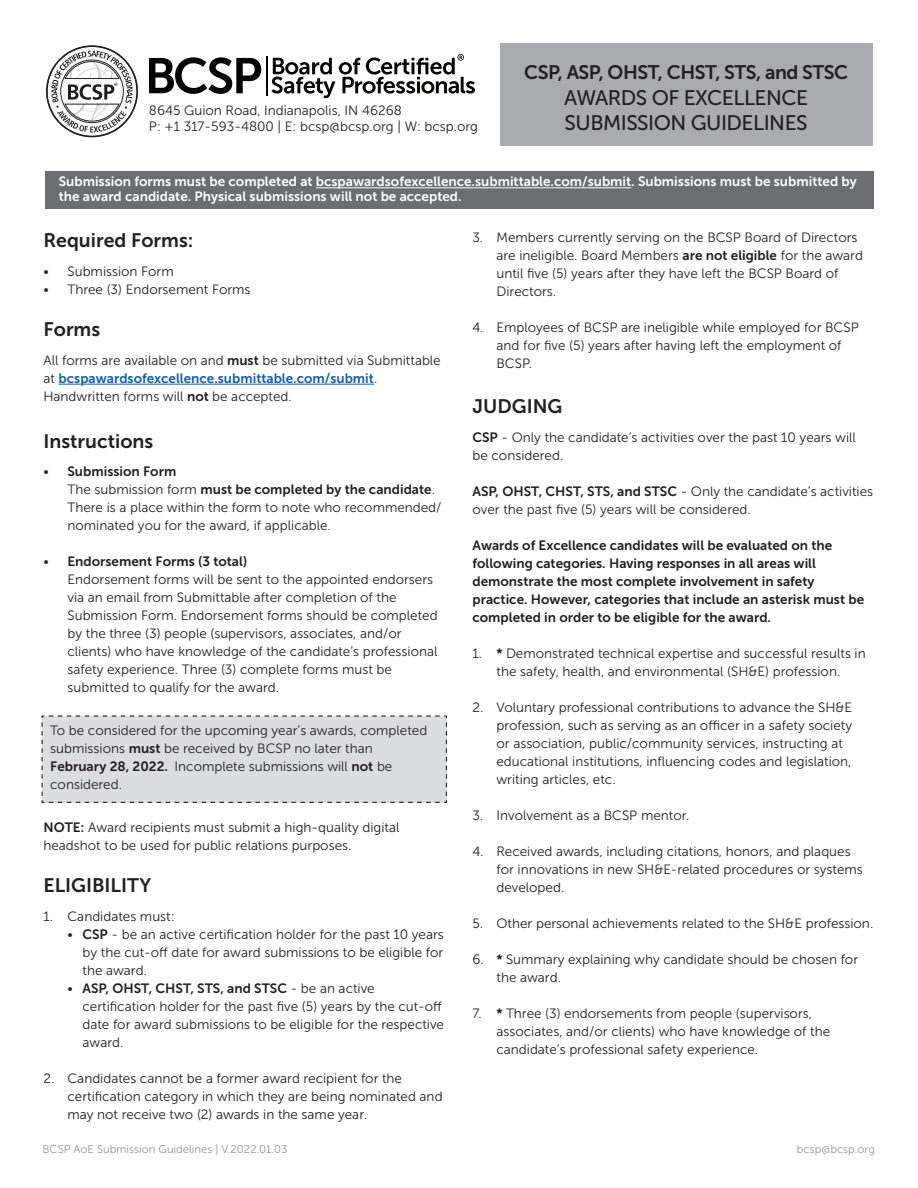
<style>
.page{position:relative;width:918px;height:1188px;background:#fff}
.page>*{position:absolute;margin:0;border:0;box-sizing:border-box;transform-origin:0 0}
.t1{font:21px/25.2px "Museo Sans 500";letter-spacing:-.025em;color:#231f20}
.subheads___BOLD{font:19.5px "Museo Sans 700";color:#231f20}
.subheads___BOLD-2{font:19.5px "Museo Sans 700";letter-spacing:-.025em;color:#231f20}
.bullet{font:13.5px/18px "Museo Sans 300";color:#231f20}
.body_text{font:13.5px/18px "Museo Sans 300";color:#231f20}
.body_text-2{font:13.5px/18px "Museo Sans 700";color:#231f20}
.t2{font:13.5px/15px "Museo Sans 700";color:#fff}
.bullet-2{font:13.5px "Museo Sans 700";color:#231f20}
.body_text-3{font:11.25px "Museo Sans 300";color:#939598}
.s1{font-family:"Museo Sans 700"}
.s2{font-family:"Museo Sans 700";color:#175d9e}
.s3{font-family:"Museo Sans 300"}
</style>
<div class="page">
<div style="left:500px;top:44px;width:372px;height:102px;background:#aaabaf"></div>
<div style="left:41px;top:715px;width:406px;height:88px;background:#dcdddf"></div>
<div style="left:45px;top:171px;width:829px;height:37px;background:#6c6d70"></div>
<hr style="left:316px;top:187px;width:315px;height:1px;background:#fff">
<hr style="left:59px;top:384px;width:315px;height:1px;background:#175d9e">
<svg style="left:46px;top:46px;width:92px;height:91px"></svg>
<svg style="left:149px;top:57px;width:112px;height:37px"></svg>
<svg style="left:272px;top:54px;width:203px;height:44px"></svg>
<hr style="left:266px;top:56px;width:1px;height:40px;background:#040503">
<p class="bullet" style="left:149px;top:101px;width:254px">8645 Guion Road, Indianapolis, IN 46268</p>
<p class="bullet" style="left:149px;top:117px;width:331px">P: +1 317-593-4800 | E: bcsp@bcsp.org | W: bcsp.org</p>
<p class="subheads___BOLD-2" style="left:524px;top:62px;width:325px">CSP, ASP, OHST, CHST, STS, and STSC</p>
<p class="t1" style="left:564px;top:85px;width:245px">AWARDS OF EXCELLENCE<br>SUBMISSION GUIDELINES</p>
<p class="t2" style="left:59px;top:174px;width:800px">Submission forms must be completed at bcspawardsofexcellence.submittable.com/submit. Submissions must be submitted by the award candidate. Physical submissions will not be accepted.</p>
<p class="subheads___BOLD" style="left:44px;top:229px;width:152px">Required Forms:</p>
<p class="bullet" style="left:44px;top:262px;width:132px">• Submission Form</p>
<p class="bullet" style="left:44px;top:280px;width:209px">• Three (3) Endorsement Forms</p>
<p class="subheads___BOLD" style="left:44px;top:318px;width:58px">Forms</p>
<p class="body_text" style="left:44px;top:351px;width:399px">All forms are available on and <span class="s1">must</span> be submitted via Submittable at <span class="s2">bcspawardsofexcellence.submittable.com/submit</span>.<br>Handwritten forms will <span class="s1">not</span> be accepted.</p>
<p class="subheads___BOLD" style="left:44px;top:430px;width:111px">Instructions</p>
<p class="bullet-2" style="left:44px;top:464px;width:134px"><span class="s3">•</span> Submission Form</p>
<p class="bullet" style="left:68px;top:481px;width:376px">The submission form <span class="s1">must be completed by the candidate</span>.<br>There is a place within the form to note who recommended/ nominated you for the award, if applicable.</p>
<p class="bullet" style="left:68px;top:553px;width:372px;text-indent:-24px">• <span class="s1">Endorsement Forms (3 total)<br></span>Endorsement forms will be sent to the appointed endorsers via an email from Submittable after completion of the Submission Form. Endorsement forms should be completed by the three (3) people (supervisors, associates, and/or clients) who have knowledge of the candidate’s professional safety experience. Three (3) complete forms must be submitted to qualify for the award.</p>
<p class="body_text" style="left:50px;top:722px;width:379px">To be considered for the upcoming year’s awards, completed submissions <span class="s1">must</span> be received by BCSP no later than <span class="s1">February 28, 2022.</span> Incomplete submissions will <span class="s1">not</span> be considered.</p>
<p class="body_text" style="left:44px;top:818px;width:357px"><span class="s1">NOTE:</span> Award recipients must submit a high-quality digital headshot to be used for public relations purposes.</p>
<p class="subheads___BOLD" style="left:44px;top:875px;width:109px">ELIGIBILITY</p>
<p class="bullet" style="left:44px;top:907px;width:133px">1. Candidates must:</p>
<p class="bullet" style="left:82px;top:925px;width:363px;text-align:justify;text-indent:-15px">• <span class="s1">CSP</span> - be an active certification holder for the past 10 years by the cut-off date for award submissions to be eligible for the award.</p>
<p class="bullet" style="left:82px;top:979px;width:363px;text-indent:-15px">• <span class="s1">ASP, OHST, CHST, STS, and STSC</span> - be an active certification holder for the past five (5) years by the cut-off date for award submissions to be eligible for the respective award.</p>
<p class="bullet" style="left:68px;top:1069px;width:377px;text-indent:-24px">2. Candidates cannot be a former award recipient for the certification category in which they are being nominated and may not receive two (2) awards in the same year.</p>
<p class="bullet" style="left:496px;top:229px;width:368px;text-indent:-24px">3. Members currently serving on the BCSP Board of Directors are ineligible. Board Members <span class="s1">are not eligible</span> for the award until five (5) years after they have left the BCSP Board of Directors.</p>
<p class="bullet" style="left:496px;top:319px;width:364px;text-indent:-24px">4. Employees of BCSP are ineligible while employed for BCSP and for five (5) years after having left the employment of<br>BCSP.</p>
<p class="subheads___BOLD" style="left:472px;top:395px;width:91px">JUDGING</p>
<p class="body_text" style="left:472px;top:428px;width:385px"><span class="s1">CSP</span> - Only the candidate’s activities over the past 10 years will be considered.</p>
<p class="body_text" style="left:472px;top:482px;width:402px"><span class="s1">ASP, OHST, CHST, STS, and STSC</span> - Only the candidate’s activities over the past five (5) years will be considered.</p>
<p class="body_text-2" style="left:472px;top:536px;width:393px">Awards of Excellence candidates will be evaluated on the following categories. Having responses in all areas will demonstrate the most complete involvement in safety practice. However, categories that include an asterisk must be completed in order to be eligible for the award.</p>
<p class="bullet" style="left:472px;top:644px;width:395px;text-align:center">1. <span class="s1">*</span> Demonstrated technical expertise and successful results in the safety, health, and environmental (SH&amp;E) profession.</p>
<p class="bullet" style="left:497px;top:698px;width:357px;text-indent:-24px">2. Voluntary professional contributions to advance the SH&amp;E profession, such as serving as an officer in a safety society or association, public/community services, instructing at educational institutions, influencing codes and legislation, writing articles, etc.</p>
<p class="bullet" style="left:473px;top:806px;width:218px">3. Involvement as a BCSP mentor.</p>
<p class="bullet" style="left:497px;top:842px;width:368px;text-indent:-24px">4. Received awards, including citations, honors, and plaques for innovations in new SH&amp;E-related procedures or systems developed.</p>
<p class="bullet" style="left:473px;top:914px;width:402px">5. Other personal achievements related to the SH&amp;E profession.</p>
<p class="bullet" style="left:497px;top:950px;width:363px;text-indent:-24px">6. <span class="s1">*</span> Summary explaining why candidate should be chosen for the award.</p>
<p class="bullet" style="left:497px;top:1004px;width:335px;text-indent:-24px">7. <span class="s1">*</span> Three (3) endorsements from people (supervisors, associates, and/or clients) who have knowledge of the candidate’s professional safety experience.</p>
<p class="body_text-3" style="left:43px;top:1143px;width:246px">BCSP AoE Submission Guidelines | V.2022.01.03</p>
<p class="body_text-3" style="left:797px;top:1143px;width:80px">bcsp@bcsp.org</p>
</div>
